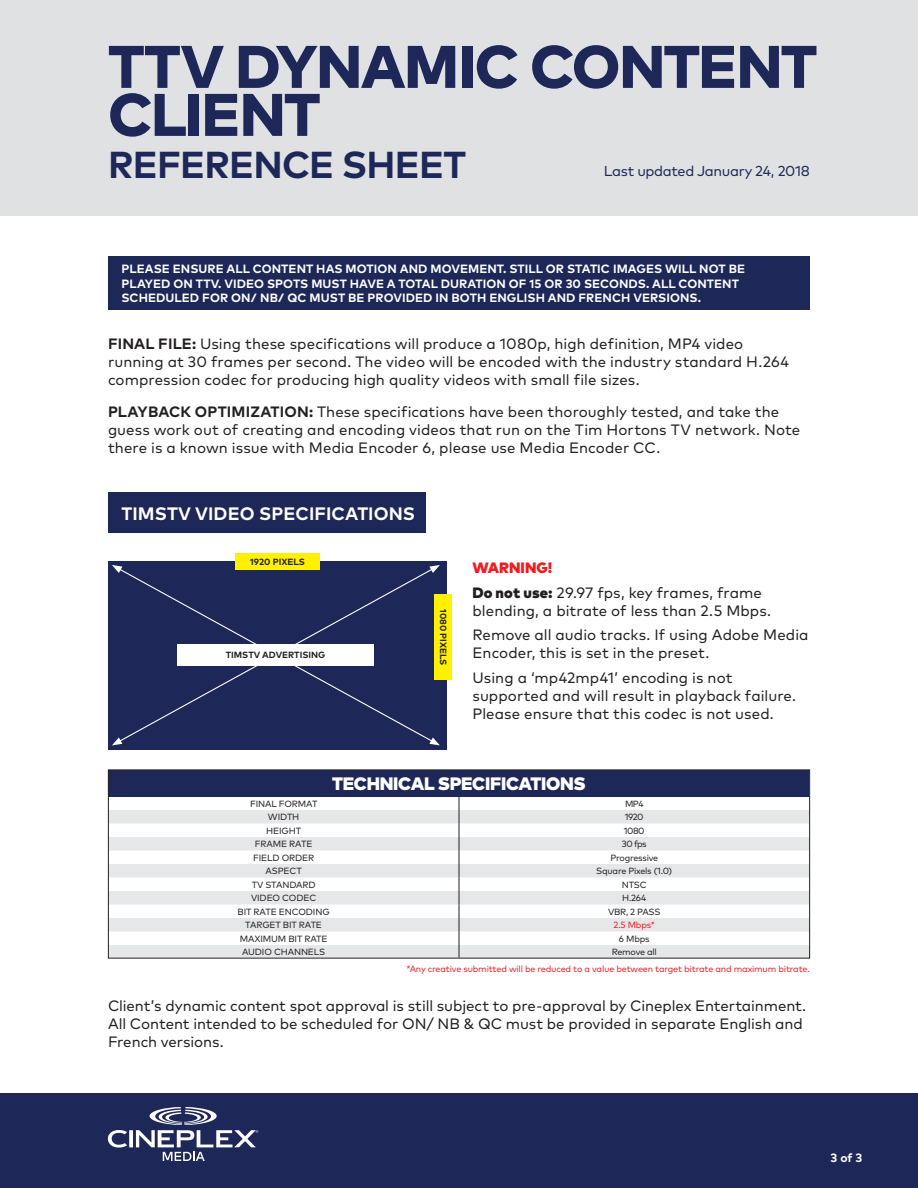
<style>
.page{position:relative;width:918px;height:1188px;background:#fff}
.page>*{position:absolute;margin:0;border:0;box-sizing:border-box;transform-origin:0 0}
.t1{font:800 60px/48px "Mark OT";letter-spacing:-.03em;color:#1d2859}
.t2{font:700 37.5px "Mark OT";letter-spacing:-.02em;color:#1d2859}
.Titles{font:700 18px "Mark OT";letter-spacing:.005em;color:#fff}
.t3{font:900 18px "Mark OT";letter-spacing:-.015em;color:#fff}
.Paragraph_Style_1{font:15px/18px "Mark OT";letter-spacing:.005em;color:#231f20}
.t4{font:900 15px "Mark OT";color:#ee1d23}
.t5{font:14.4px "Mark OT";letter-spacing:-.025em;color:#1d2859}
.Titles-2{font:700 12px/14.4px "Mark OT";letter-spacing:.005em;color:#fff}
.t6{font:9px "Mark OT";letter-spacing:-.015em;color:#231f20}
.t7{font:9px "Mark OT";letter-spacing:-.02em;color:#ee1d23}
.t8{font:700 9px "Mark OT";color:#231f20}
.s1{font-weight:700}
.s2{font-weight:900}
</style>
<div class="page">
<div style="left:0;top:0;width:918px;height:216px;background:#e0e1e2"></div>
<div style="left:0;top:1094px;width:918px;height:94px;background:#1d2859"></div>
<svg style="left:108px;top:1107px;width:150px;height:54px"></svg>
<div style="left:108px;top:256px;width:702px;height:54px;background:#1d2859"></div>
<div style="left:108px;top:493px;width:318px;height:40px;background:#1d2859"></div>
<div style="left:108px;top:561px;width:339px;height:189px;background:#1d2859"></div>
<svg style="left:112px;top:739px;width:10px;height:6px"></svg>
<svg style="left:429px;top:565px;width:11px;height:6px"></svg>
<svg style="left:117px;top:567px;width:318px;height:176px"></svg>
<svg style="left:429px;top:737px;width:11px;height:8px"></svg>
<svg style="left:112px;top:565px;width:10px;height:8px"></svg>
<div style="left:177px;top:644px;width:197px;height:22px;background:#fff"></div>
<div style="left:236px;top:554px;width:84px;height:16px;background:#fff101"></div>
<div style="left:434px;top:595px;width:17px;height:85px;background:#fff101"></div>
<div style="left:109px;top:770px;width:700px;height:26px;background:#1d2859"></div>
<svg style="left:110px;top:810px;width:698px;height:146px;fill:#e6e7e9"></svg>
<svg style="left:459px;top:796px;width:1px;height:160px"></svg>
<div style="left:108px;top:770px;width:702px;height:188px;border:1px solid #231f20"></div>
<h1 class="t1" style="left:108px;top:41px;width:711px">TTV DYNAMIC CONTENT<br>CLIENT</h1>
<h2 class="t2" style="left:108px;top:140px;width:360px">REFERENCE SHEET</h2>
<p class="t5" style="left:604px;top:162px;width:207px">Last updated January 24, 2018</p>
<p class="Titles-2" style="left:122px;top:262px;width:625px">PLEASE ENSURE ALL CONTENT HAS MOTION AND MOVEMENT. STILL OR STATIC IMAGES WILL NOT BE<br>PLAYED ON TTV. VIDEO SPOTS MUST HAVE A TOTAL DURATION OF 15 OR 30 SECONDS. ALL CONTENT<br>SCHEDULED FOR ON/ NB/ QC MUST BE PROVIDED IN BOTH ENGLISH AND FRENCH VERSIONS.</p>
<p class="Paragraph_Style_1" style="left:108px;top:335px;width:683px"><span class="s1">FINAL FILE:</span> Using these specifications will produce a 1080p, high definition, MP4 video running at 30 frames per second. The video will be encoded with the industry standard H.264 compression codec for producing high quality videos with small file sizes.</p>
<p class="Paragraph_Style_1" style="left:108px;top:402px;width:694px"><span class="s1">PLAYBACK OPTIMIZATION:</span> These specifications have been thoroughly tested, and take the guess work out of creating and encoding videos that run on the Tim Hortons TV network. Note there is a known issue with Media Encoder 6, please use Media Encoder CC.</p>
<p class="Titles" style="left:122px;top:502px;width:295px">TIMSTV VIDEO SPECIFICATIONS</p>
<p class="t8" style="left:250px;top:556px;width:56px">1920 PIXELS</p>
<p class="t8" style="left:226px;top:649px;width:101px">TIMSTV ADVERTISING</p>
<p class="t8" style="left:449px;top:609px;width:58px;rotate:90deg">1080 PIXELS</p>
<p class="t4" style="left:472px;top:558px;width:81px">WARNING!</p>
<p class="Paragraph_Style_1" style="left:472px;top:583px;width:300px"><span class="s2">Do not use:</span> 29.97 fps, key frames, frame blending, a bitrate of less than 2.5 Mbps.</p>
<p class="Paragraph_Style_1" style="left:472px;top:626px;width:338px">Remove all audio tracks. If using Adobe Media<br>Encoder, this is set in the preset.</p>
<p class="Paragraph_Style_1" style="left:472px;top:669px;width:325px">Using a ‘mp42mp41’ encoding is not supported and will result in playback failure.<br>Please ensure that this codec is not used.</p>
<p class="t3" style="left:332px;top:772px;width:255px">TECHNICAL SPECIFICATIONS</p>
<p class="t6" style="left:250px;top:798px;width:69px">FINAL FORMAT</p>
<p class="t6" style="left:625px;top:798px;width:20px">MP4</p>
<p class="t6" style="left:268px;top:812px;width:33px">WIDTH</p>
<p class="t6" style="left:625px;top:812px;width:20px">1920</p>
<p class="t6" style="left:266px;top:825px;width:36px">HEIGHT</p>
<p class="t6" style="left:624px;top:825px;width:22px">1080</p>
<p class="t6" style="left:255px;top:839px;width:59px">FRAME RATE</p>
<p class="t6" style="left:622px;top:839px;width:26px">30 fps</p>
<p class="t6" style="left:253px;top:852px;width:63px">FIELD ORDER</p>
<p class="t6" style="left:610px;top:852px;width:49px">Progressive</p>
<p class="t6" style="left:266px;top:866px;width:38px">ASPECT</p>
<p class="t6" style="left:596px;top:866px;width:78px">Square Pixels (1.0)</p>
<p class="t6" style="left:252px;top:879px;width:65px">TV STANDARD</p>
<p class="t6" style="left:622px;top:879px;width:26px">NTSC</p>
<p class="t6" style="left:251px;top:893px;width:67px">VIDEO CODEC</p>
<p class="t6" style="left:622px;top:893px;width:26px">H.264</p>
<p class="t6" style="left:238px;top:906px;width:94px">BIT RATE ENCODING</p>
<p class="t6" style="left:608px;top:906px;width:54px">VBR, 2 PASS</p>
<p class="t6" style="left:245px;top:920px;width:78px">TARGET BIT RATE</p>
<p class="t7" style="left:614px;top:920px;width:43px">2.5 Mbps*</p>
<p class="t6" style="left:240px;top:933px;width:89px">MAXIMUM BIT RATE</p>
<p class="t6" style="left:619px;top:933px;width:32px">6 Mbps</p>
<p class="t6" style="left:242px;top:946px;width:85px">AUDIO CHANNELS</p>
<p class="t6" style="left:612px;top:946px;width:47px">Remove all</p>
<p class="t7" style="left:407px;top:964px;width:405px">*Any creative submitted will be reduced to a value between target bitrate and maximum bitrate.</p>
<p class="Paragraph_Style_1" style="left:108px;top:997px;width:700px">Client’s dynamic content spot approval is still subject to pre-approval by Cineplex Entertainment.<br>All Content intended to be scheduled for ON/ NB &amp; QC must be provided in separate English and<br>French versions.</p>
<p class="Titles-2" style="left:831px;top:1150px;width:33px">3 of 3</p>
</div>
